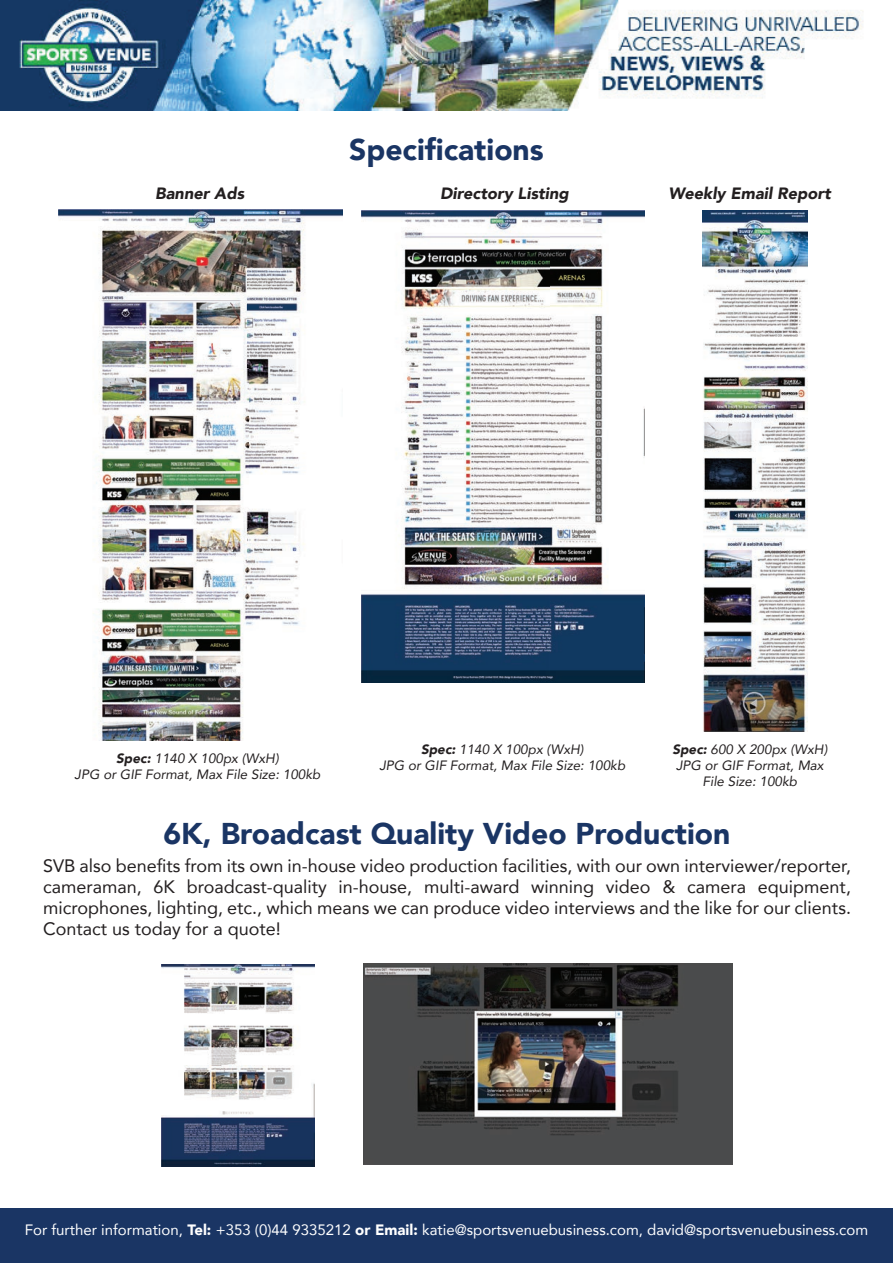
<style>
.page{position:relative;width:893px;height:1263px;background:#fff}
.page>*{position:absolute;margin:0;border:0;box-sizing:border-box;transform-origin:0 0}
.t1{font:900 30px "Avenir";color:#1a3564}
.t2{font:18px/21px "Avenir";color:#231f20;text-align:justify}
.t3{font:italic 900 16.35px "Avenir";color:#231f20}
.t4{font:15px "Avenir";color:#fff}
.t5{font:italic 13.5px/16.2px "Avenir";color:#231f20;text-align:center}
.s1{font-weight:900}
</style>
<div class="page">
<div style="left:0;top:1208px;width:893px;height:55px;background:#1a3564"></div>
<img style="left:59px;top:210px;width:284px;height:530px">
<img style="left:703px;top:210px;width:105px;height:521px">
<img style="left:361px;top:211px;width:284px;height:472px">
<img style="left:0;top:0;width:863px;height:110px">
<img style="left:161px;top:964px;width:153px;height:202px">
<img style="left:363px;top:963px;width:370px;height:201px">
<h1 class="t1" style="left:349px;top:124px;width:196px">Specifications</h1>
<p class="t3" style="left:155px;top:179px;width:91px">Banner Ads</p>
<p class="t3" style="left:440px;top:179px;width:130px">Directory Listing</p>
<p class="t3" style="left:668px;top:179px;width:164px">Weekly Email Report</p>
<p class="t5" style="left:672px;top:741px;width:157px"><span class="s1">Spec:</span> 600 X 200px (WxH)<br>JPG or GIF Format, Max<br>File Size: 100kb</p>
<h1 class="t1" style="left:164px;top:807px;width:568px">6K, Broadcast Quality Video Production</h1>
<p class="t2" style="left:43px;top:855px;width:809px">SVB also benefits from its own in-house video production facilities, with our own interviewer/reporter, cameraman, 6K broadcast-quality in-house, multi-award winning video &amp; camera equipment, microphones, lighting, etc., which means we can produce video interviews and the like for our clients.<br>Contact us today for a quote!</p>
<p class="t5" style="left:75px;top:750px;width:247px"><span class="s1">Spec:</span> 1140 X 100px (WxH)<br>JPG or GIF Format, Max File Size: 100kb</p>
<p class="t5" style="left:379px;top:741px;width:247px"><span class="s1">Spec:</span> 1140 X 100px (WxH)<br>JPG or GIF Format, Max File Size: 100kb</p>
<p class="t4" style="left:25px;top:1218px;width:845px">For further information, <span class="s1">Tel:</span> +353 (0)44 9335212 <span class="s1">or Email:</span> katie@sportsvenuebusiness.com, david@sportsvenuebusiness.com</p>
</div>
